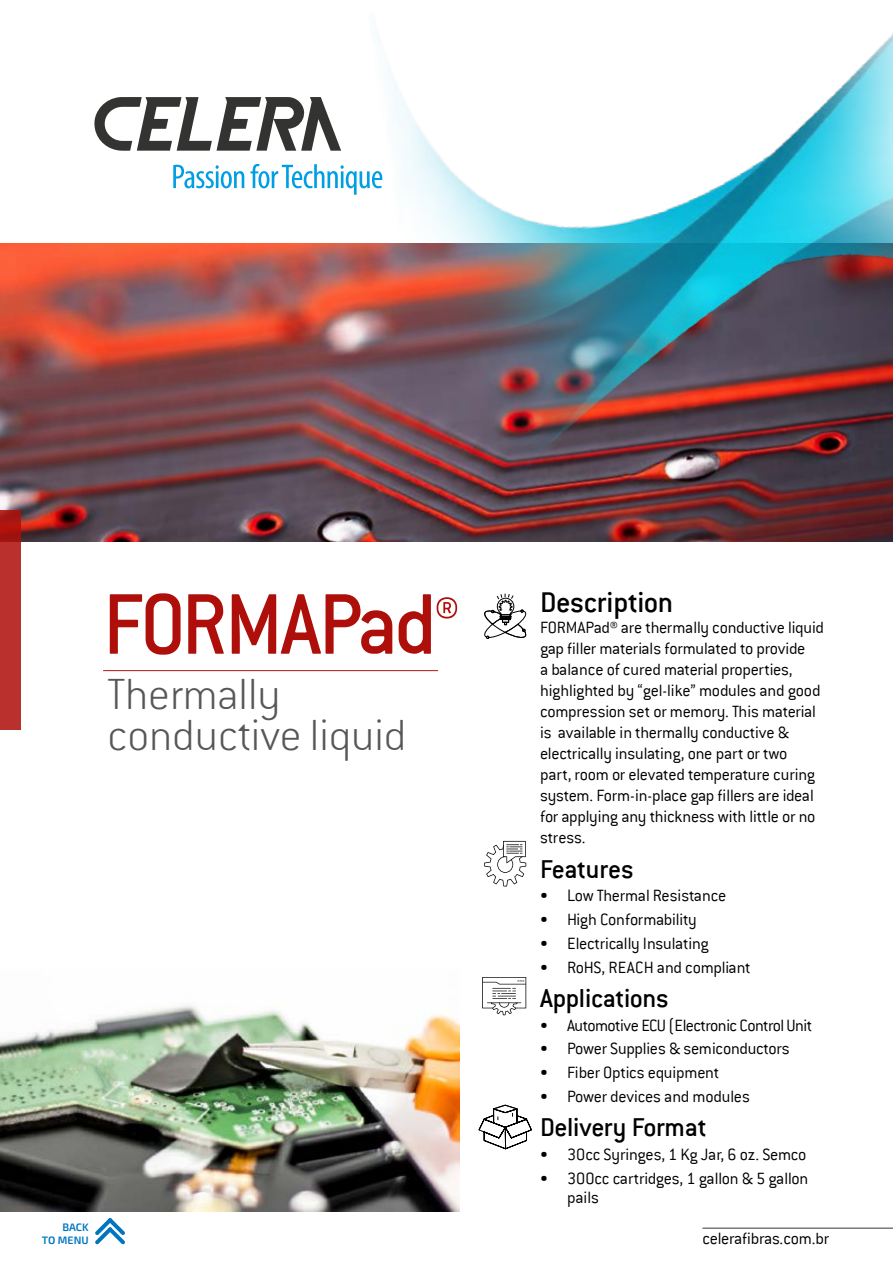
<style>
.page{position:relative;width:893px;height:1263px;background:#fff}
.page>*{position:absolute;margin:0;border:0;box-sizing:border-box;transform-origin:0 0}
.t1{font:94.35px "Conduit ITC Medium";letter-spacing:-.04em;color:#ae0f0a;scale:.95 1}
.t2{font:300 48px/40.5px "Conduit ITC Extra";color:#575756}
.t3{font:500 31.5px "Conduit ITC";letter-spacing:-.015em;color:#000}
.t4{font:500 28.5px "Conduit ITC";letter-spacing:-.015em;color:#000}
.t5{font:300 18px/21px "Conduit ITC";letter-spacing:-.015em;color:#000}
.t6{font:600 10.8px/12.9px "Exo 2";color:#0076c0;text-align:right}
</style>
<div class="page">
<img style="left:0;top:244px;width:179px;height:298px">
<img style="left:179px;top:33px;width:714px;height:509px">
<svg style="left:484px;top:841px;width:42px;height:45px"></svg>
<svg style="left:484px;top:593px;width:43px;height:46px"></svg>
<hr style="left:702px;top:1227px;width:191px;height:2px;background:#646363">
<svg style="left:94px;top:97px;width:247px;height:54px"></svg>
<svg style="left:173px;top:165px;width:71px;height:23px"></svg>
<svg style="left:251px;top:164px;width:131px;height:31px"></svg>
<svg style="left:0;top:510px;width:21px;height:220px;background:#b62c27"></svg>
<svg style="left:478px;top:977px;width:54px;height:173px"></svg>
<img style="left:0;top:1005px;width:460px;height:206px">
<hr style="left:103px;top:670px;width:335px;height:1px;background:#ae0f0a">
<svg style="left:95px;top:1218px;width:30px;height:26px"></svg>
<h1 class="t1" style="left:103px;top:567px;width:376px">FORMAPad<sup>®</sup></h1>
<h2 class="t2" style="left:107px;top:673px;width:300px">Thermally conductive liquid</h2>
<p class="t6" style="left:42px;top:1221px;width:48px">BACK<br>TO MENU</p>
<h3 class="t3" style="left:540px;top:585px;width:135px">Description</h3>
<p class="t5" style="left:540px;top:617px;width:286px">FORMAPad® are thermally conductive liquid gap filler materials formulated to provide<br>a balance of cured material properties, highlighted by “gel-like” modules and good compression set or memory. This material is available in thermally conductive &amp; electrically insulating, one part or two<br>part, room or elevated temperature curing system. Form-in-place gap fillers are ideal for applying any thickness with little or no stress.</p>
<h3 class="t4" style="left:540px;top:853px;width:95px">Features</h3>
<p class="t5" style="left:540px;top:885px;width:188px">• Low Thermal Resistance</p>
<p class="t5" style="left:540px;top:909px;width:158px">• High Conformability</p>
<p class="t5" style="left:540px;top:933px;width:170px">• Electrically Insulating</p>
<p class="t5" style="left:540px;top:956px;width:212px">• RoHS, REACH and compliant</p>
<h3 class="t4" style="left:540px;top:982px;width:130px">Applications</h3>
<p class="t5" style="left:540px;top:1014px;width:274px">• Automotive ECU (Electronic Control Unit</p>
<p class="t5" style="left:540px;top:1038px;width:251px">• Power Supplies &amp; semiconductors</p>
<p class="t5" style="left:540px;top:1062px;width:181px">• Fiber Optics equipment</p>
<p class="t5" style="left:540px;top:1086px;width:211px">• Power devices and modules</p>
<h3 class="t4" style="left:540px;top:1111px;width:168px">Delivery Format</h3>
<p class="t5" style="left:540px;top:1144px;width:268px">• 30cc Syringes, 1 Kg Jar, 6 oz. Semco</p>
<p class="t5" style="left:567px;top:1168px;width:243px;line-height:19.5px;text-indent:-27px">• 300cc cartridges, 1 gallon &amp; 5 gallon pails</p>
<p class="t5" style="left:702px;top:1228px;width:128px">celerafibras.com.br</p>
</div>
